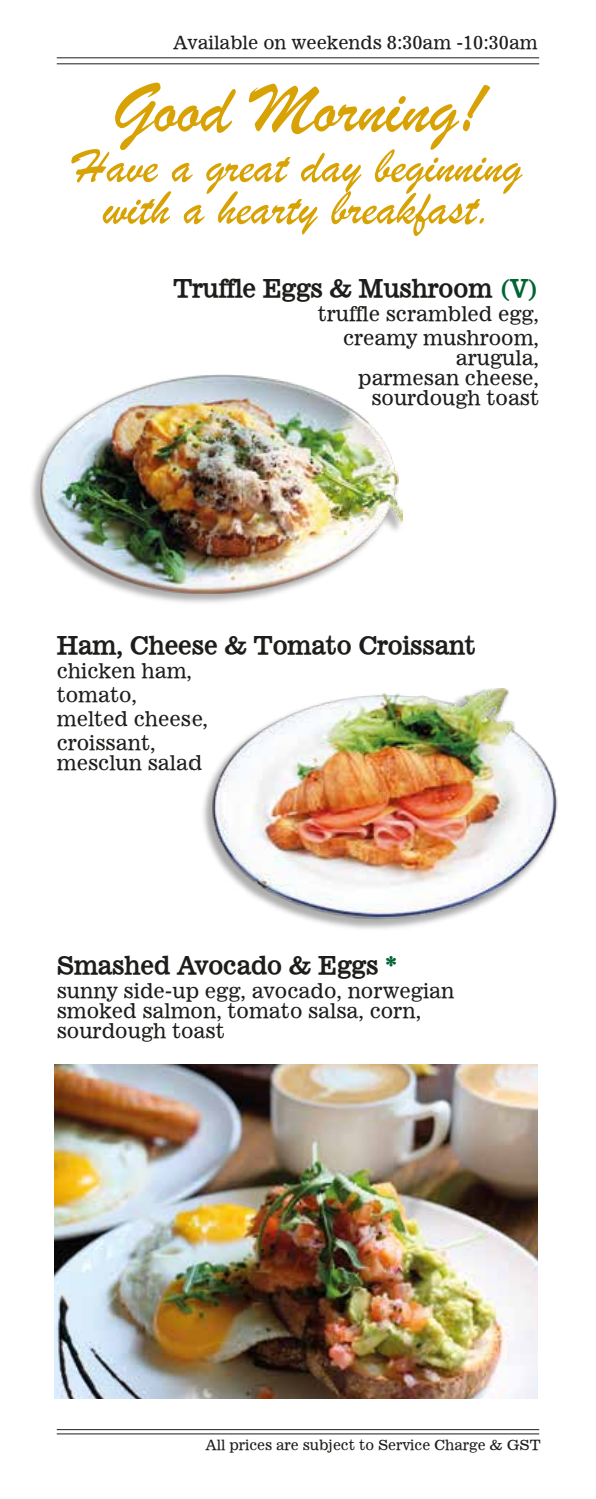
<style>
.page{position:relative;width:596px;height:1499px;background:#fff}
.page>*{position:absolute;margin:0;border:0;box-sizing:border-box;transform-origin:0 0}
.t1{font:74px "Brush Script";color:#d8a204}
.t2{font:50px/42px "Brush Script";color:#d8a204;text-align:center}
.t3{font:700 24px "Corona";color:#1d1d1b}
.t4{font:20px/24px "Corona Normal";color:#1d1d1b}
.t5{font:18px "Corona Normal";color:#1d1d1b}
.t6{font:14px "Corona Normal";color:#1d1d1b}
.s1{color:#006533}
</style>
<div class="page">
<hr style="left:57px;top:1433px;width:482px;height:1px;background:#1d1d1b">
<hr style="left:57px;top:1429px;width:482px;height:1px;background:#1d1d1b">
<hr style="left:57px;top:63px;width:482px;height:1px;background:#1d1d1b">
<hr style="left:57px;top:57px;width:482px;height:1px;background:#1d1d1b">
<img style="left:31px;top:460px;width:372px;height:143px">
<img style="left:40px;top:374px;width:362px;height:219px">
<img style="left:203px;top:688px;width:303px;height:241px">
<img style="left:205px;top:689px;width:353px;height:234px">
<img style="left:55px;top:1064px;width:482px;height:334px">
<p class="t5" style="left:173px;top:32px;width:366px">Available on weekends 8:30am -10:30am</p>
<h1 class="t1" style="left:112px;top:60px;width:372px">Good Morning!</h1>
<h2 class="t2" style="left:74px;top:145px;width:449px">Have a great day beginning with a hearty breakfast.</h2>
<p class="t3" style="left:173px;top:273px;width:367px">Truffle Eggs &amp; Mushroom <span class="s1">(V)</span></p>
<p class="t4" style="left:317px;top:302px;width:223px;text-align:right">truffle scrambled egg, creamy mushroom,</p>
<p class="t4" style="left:358px;top:348px;width:182px;line-height:20px;text-align:right">arugula, parmesan cheese, sourdough toast</p>
<p class="t3" style="left:57px;top:630px;width:420px">Ham, Cheese &amp; Tomato Croissant</p>
<p class="t4" style="left:57px;top:659px;width:153px">chicken ham, tomato, melted cheese, croissant,</p>
<p class="t4" style="left:57px;top:751px;width:146px">mesclun salad</p>
<p class="t3" style="left:57px;top:950px;width:341px">Smashed Avocado &amp; Eggs <span class="s1">*</span></p>
<p class="t4" style="left:57px;top:980px;width:399px;line-height:20px">sunny side-up egg, avocado, norwegian smoked salmon, tomato salsa, corn, sourdough toast</p>
<p class="t6" style="left:205px;top:1436px;width:336px">All prices are subject to Service Charge &amp; GST</p>
</div>
